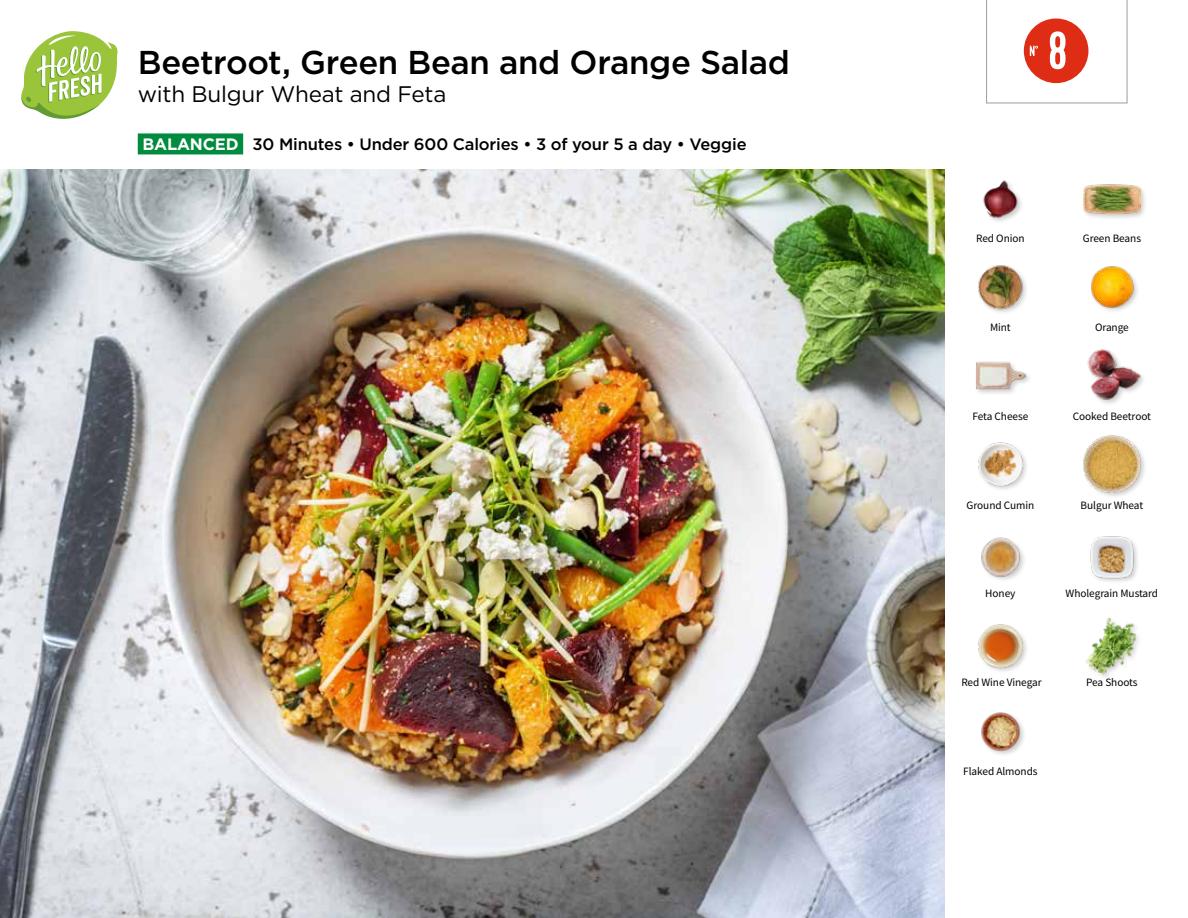
<style>
.page{position:relative;width:1188px;height:918px;background:#fff}
.page>*{position:absolute;margin:0;border:0;box-sizing:border-box;transform-origin:0 0}
.t1{font:54px "Kapra";color:#fff}
.t2{font:500 33px "Gotham";letter-spacing:-.01em;color:#000}
.t3{font:22.5px "Gotham";letter-spacing:-.01em;color:#000}
.t4{font:500 16.5px "Gotham";letter-spacing:-.01em;color:#000}
.t5{font:11.25px "Source Sans Pro";letter-spacing:-.005em;color:#000}
.s1{font-weight:700;color:#fff}
</style>
<div class="page">
<div style="left:138px;top:133px;width:105px;height:21px;background:#008b3e"></div>
<svg style="left:21px;top:31px;width:97px;height:88px"></svg>
<img style="left:0;top:170px;width:945px;height:748px">
<img style="left:981px;top:712px;width:43px;height:43px">
<img style="left:981px;top:537px;width:43px;height:43px">
<img style="left:978px;top:624px;width:49px;height:48px">
<img style="left:1086px;top:618px;width:53px;height:57px">
<img style="left:1090px;top:536px;width:48px;height:46px">
<div style="left:975px;top:361px;width:57px;height:35px;background:#000;opacity:.2"></div>
<img style="left:975px;top:361px;width:51px;height:35px">
<img style="left:978px;top:442px;width:49px;height:48px">
<div style="left:1082px;top:434px;width:65px;height:66px;background:#000;opacity:.2"></div>
<img style="left:1083px;top:436px;width:58px;height:57px">
<img style="left:1087px;top:349px;width:54px;height:55px">
<img style="left:983px;top:180px;width:38px;height:41px">
<img style="left:978px;top:265px;width:48px;height:48px">
<img style="left:1091px;top:266px;width:45px;height:45px">
<div style="left:1082px;top:183px;width:65px;height:38px;background:#000;opacity:.2"></div>
<img style="left:1083px;top:183px;width:58px;height:38px">
<svg style="left:986px;top:0;width:141px;height:104px"></svg>
<h2 class="t2" style="left:138px;top:41px;width:654px">Beetroot, Green Bean and Orange Salad</h2>
<h3 class="t3" style="left:138px;top:82px;width:310px">with Bulgur Wheat and Feta</h3>
<h3 class="t4" style="left:142px;top:133px;width:606px"><span class="s1">BALANCED</span> 30 Minutes • Under 600 Calories • 3 of your 5 a day • Veggie</h3>
<h1 class="t1" style="left:1048px;top:19px;width:20px">8</h1>
<p class="t5" style="left:976px;top:231px;width:50px">Red Onion</p>
<p class="t5" style="left:1083px;top:231px;width:60px">Green Beans</p>
<p class="t5" style="left:990px;top:320px;width:22px">Mint</p>
<p class="t5" style="left:1095px;top:320px;width:35px">Orange</p>
<p class="t5" style="left:973px;top:409px;width:57px">Feta Cheese</p>
<p class="t5" style="left:1073px;top:409px;width:80px">Cooked Beetroot</p>
<p class="t5" style="left:967px;top:498px;width:69px">Ground Cumin</p>
<p class="t5" style="left:1081px;top:498px;width:64px">Bulgur Wheat</p>
<p class="t5" style="left:985px;top:586px;width:32px">Honey</p>
<p class="t5" style="left:1066px;top:586px;width:94px">Wholegrain Mustard</p>
<p class="t5" style="left:961px;top:675px;width:82px">Red Wine Vinegar</p>
<p class="t5" style="left:1086px;top:675px;width:53px">Pea Shoots</p>
<p class="t5" style="left:963px;top:764px;width:76px">Flaked Almonds</p>
</div>
